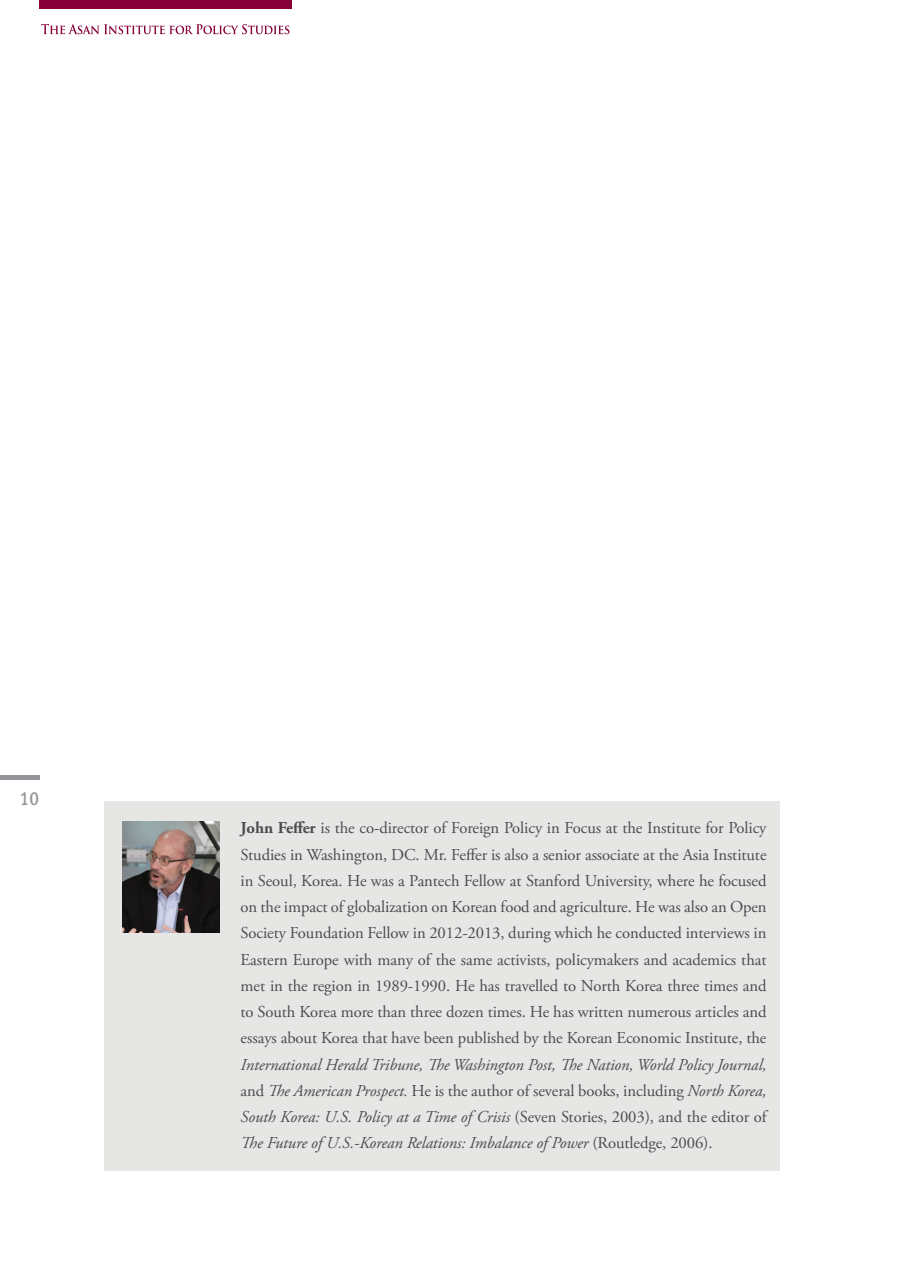
<style>
.page{position:relative;width:903px;height:1275px;background:#fff}
.page>*{position:absolute;margin:0;border:0;box-sizing:border-box;transform-origin:0 0}
.t1{font:19.25px "Meta Cond Medium LF";color:#939598}
.t2{font:16.62px/26.2px "Adobe Garamond Pro";letter-spacing:-.005em;color:#4b4c4d;text-align:justify}
.t3{font:italic 16.62px/26.2px "Adobe Garamond Pro";letter-spacing:-.005em;color:#4b4c4d;text-align:justify}
.s1{font-weight:700}
.s2{font-style:normal}
</style>
<div class="page">
<div style="left:0;top:774px;width:39px;height:5px;background:#939598"></div>
<svg style="left:41px;top:24px;width:248px;height:10px"></svg>
<div style="left:39px;top:0;width:252px;height:9px;background:#860037"></div>
<div style="left:104px;top:801px;width:676px;height:370px;background:#e6e7e4"></div>
<img style="left:122px;top:821px;width:97px;height:112px">
<p class="t1" style="left:20px;top:788px;width:21px">10</p>
<p class="t2" style="left:241px;top:816px;width:527px"><span class="s1">John Feffer</span> is the co-director of Foreign Policy in Focus at the Institute for Policy Studies in Washington, DC. Mr. Feffer is also a senior associate at the Asia Institute in Seoul, Korea. He was a Pantech Fellow at Stanford University, where he focused on the impact of globalization on Korean food and agriculture. He was also an Open Society Foundation Fellow in 2012-2013, during which he conducted interviews in Eastern Europe with many of the same activists, policymakers and academics that met in the region in 1989-1990. He has travelled to North Korea three times and to South Korea more than three dozen times. He has written numerous articles and essays about Korea that have been published by the Korean Economic Institute, the</p>
<p class="t3" style="left:241px;top:1052px;width:527px">International Herald Tribune, The Washington Post, The Nation, World Policy Journal, <span class="s2">and</span> The American Prospect. <span class="s2">He is the author of several books, including</span> North Korea, South Korea: U.S. Policy at a Time of Crisis <span class="s2">(Seven Stories, 2003), and the editor of </span>The Future of U.S.-Korean Relations: Imbalance of Power <span class="s2">(Routledge, 2006).</span></p>
</div>
